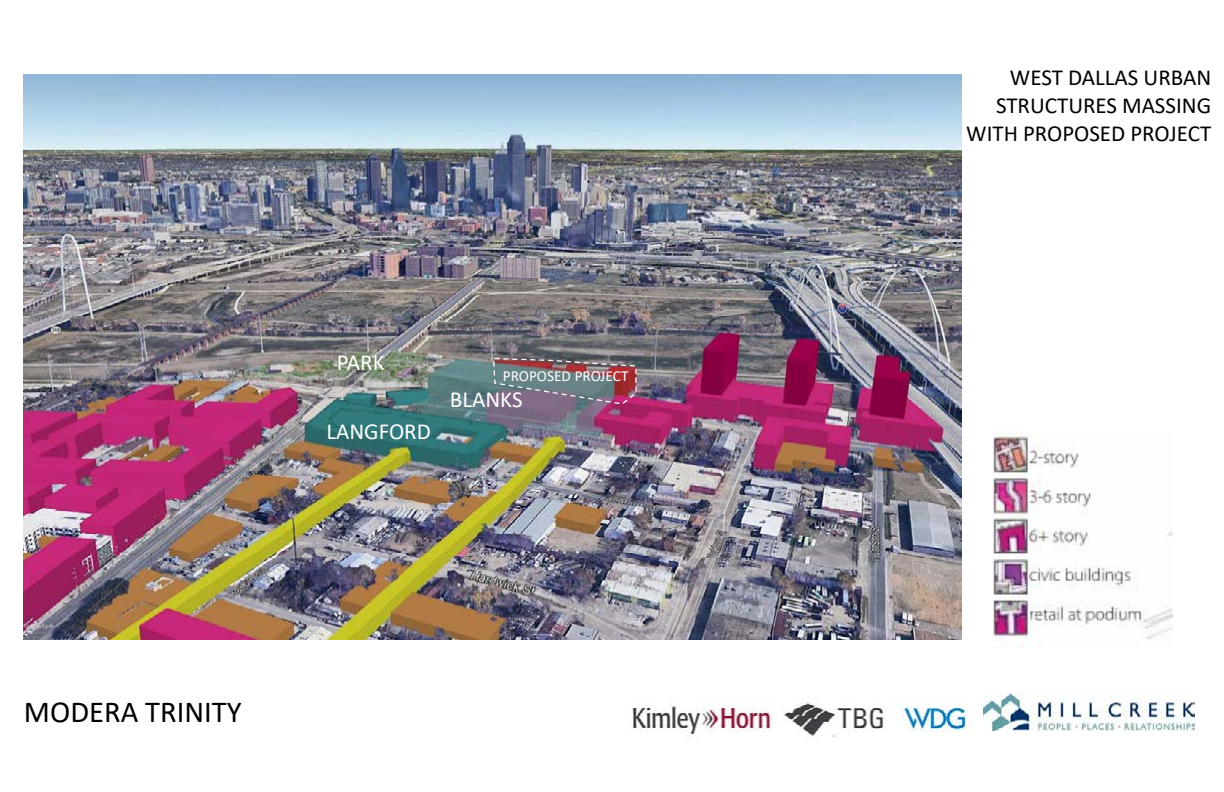
<style>
.page{position:relative;width:1224px;height:792px;background:#fff}
.page>*{position:absolute;margin:0;border:0;box-sizing:border-box;transform-origin:0 0}
.t1{font:30.6px "Calibri";color:#000}
.t2{font:23px/27.6px "Calibri";color:#000;text-align:right}
.t3{font:23px "Calibri";color:#fff}
.t4{font:15.3px "Calibri";color:#fff}
</style>
<div class="page">
<img style="left:984px;top:693px;width:210px;height:37px">
<img style="left:632px;top:700px;width:335px;height:38px">
<img style="left:23px;top:75px;width:939px;height:564px">
<img style="left:993px;top:431px;width:180px;height:216px">
<img style="left:493px;top:358px;width:144px;height:46px">
<p class="t3" style="left:337px;top:346px;width:50px">PARK</p>
<p class="t3" style="left:326px;top:415px;width:106px">LANGFORD</p>
<p class="t4" style="left:503px;top:366px;width:127px">PROPOSED PROJECT</p>
<p class="t3" style="left:450px;top:383px;width:74px">BLANKS</p>
<h1 class="t1" style="left:24px;top:691px;width:219px">MODERA TRINITY</h1>
<p class="t2" style="left:966px;top:63px;width:247px">WEST DALLAS URBAN<br>STRUCTURES MASSING<br>WITH PROPOSED PROJECT</p>
</div>
